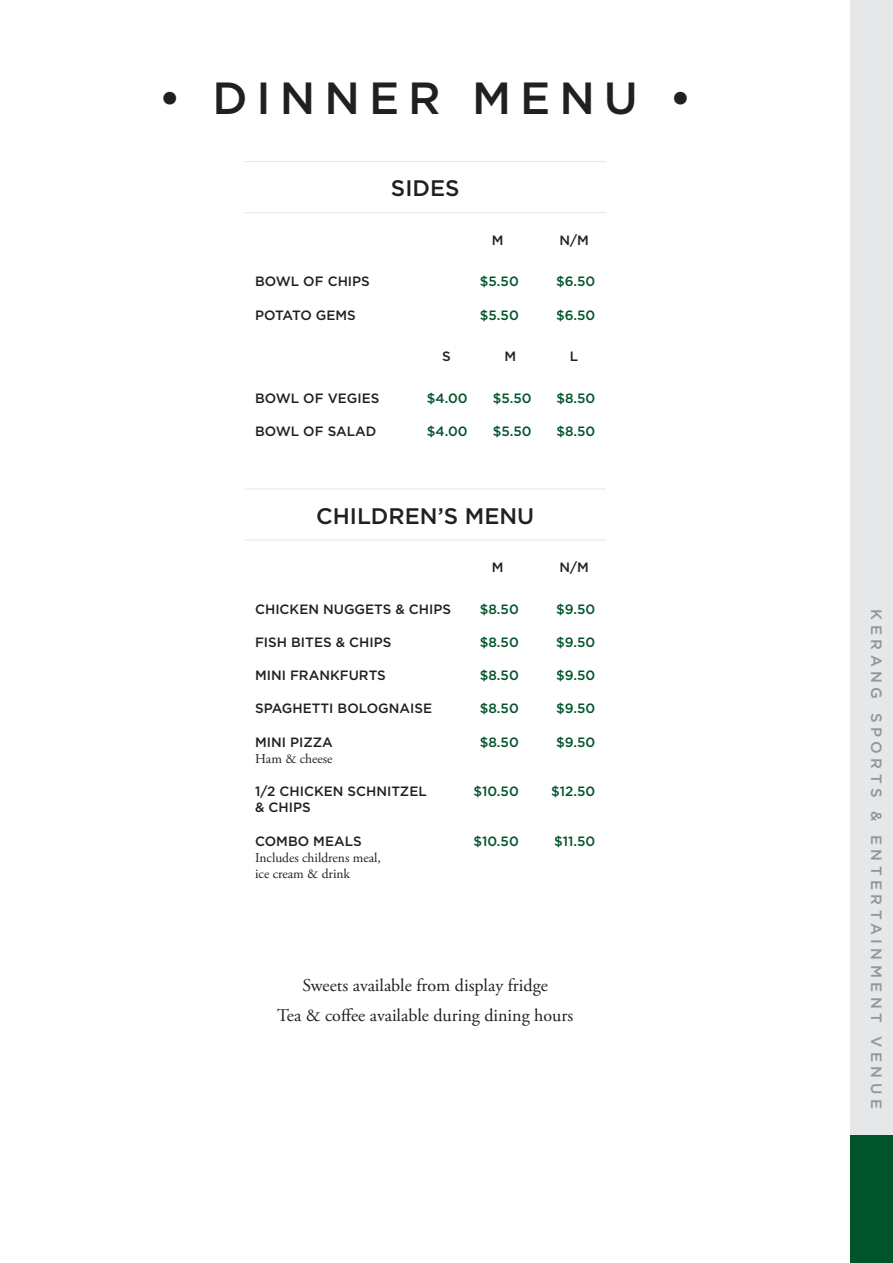
<style>
.page{position:relative;width:893px;height:1263px;background:#fff}
.page>*{position:absolute;margin:0;border:0;box-sizing:border-box;transform-origin:0 0}
.t1{font:500 45px "Gotham";letter-spacing:.2em;color:#221f1f}
.t2{font:500 22.5px "Gotham";color:#221f1f}
.t3{font:18px/30.2px "Adobe Garamond Pro";color:#221f1f;text-align:center}
.t4{font:500 15px "Gotham";letter-spacing:.3em;color:#939597}
.t5{font:500 13.5px "Gotham";color:#221f1f}
.t6{font:500 13.5px "Gotham";color:#00542b}
.t7{font:13.5px/16.2px "Adobe Garamond Pro";color:#221f1f}
.t8{font:500 13.5px "Gotham";letter-spacing:-.02em;color:#221f1f}
</style>
<div class="page">
<div style="left:850px;top:0;width:43px;height:1135px;background:#e6e7e8"></div>
<div style="left:850px;top:1135px;width:43px;height:128px;background:#00542b"></div>
<hr style="left:244px;top:161px;width:362px;height:1px;background:#e6e7e8">
<hr style="left:244px;top:489px;width:362px;height:1px;background:#e6e7e8">
<hr style="left:244px;top:212px;width:362px;height:1px;background:#e6e7e8">
<hr style="left:244px;top:540px;width:362px;height:1px;background:#e6e7e8">
<h1 class="t1" style="left:159px;top:78px;width:534px">• DINNER MENU •</h1>
<h2 class="t2" style="left:391px;top:178px;width:70px">SIDES</h2>
<p class="t5" style="left:492px;top:234px;width:13px">M</p>
<p class="t5" style="left:559px;top:234px;width:31px">N/M</p>
<p class="t5" style="left:255px;top:276px;width:116px">BOWL OF CHIPS</p>
<p class="t6" style="left:480px;top:276px;width:40px">$5.50</p>
<p class="t6" style="left:556px;top:276px;width:41px">$6.50</p>
<p class="t8" style="left:255px;top:309px;width:102px">POTATO GEMS</p>
<p class="t6" style="left:480px;top:309px;width:40px">$5.50</p>
<p class="t6" style="left:556px;top:309px;width:41px">$6.50</p>
<p class="t5" style="left:442px;top:350px;width:10px">S</p>
<p class="t5" style="left:504px;top:350px;width:13px">M</p>
<p class="t5" style="left:570px;top:350px;width:10px">L</p>
<p class="t5" style="left:255px;top:392px;width:126px">BOWL OF VEGIES</p>
<p class="t6" style="left:427px;top:392px;width:42px">$4.00</p>
<p class="t6" style="left:493px;top:392px;width:40px">$5.50</p>
<p class="t6" style="left:556px;top:392px;width:40px">$8.50</p>
<p class="t5" style="left:255px;top:425px;width:123px">BOWL OF SALAD</p>
<p class="t6" style="left:427px;top:425px;width:42px">$4.00</p>
<p class="t6" style="left:493px;top:425px;width:40px">$5.50</p>
<p class="t6" style="left:556px;top:425px;width:40px">$8.50</p>
<h2 class="t2" style="left:316px;top:505px;width:220px">CHILDREN’S MENU</h2>
<p class="t5" style="left:492px;top:561px;width:13px">M</p>
<p class="t5" style="left:559px;top:561px;width:31px">N/M</p>
<p class="t5" style="left:255px;top:603px;width:197px">CHICKEN NUGGETS &amp; CHIPS</p>
<p class="t6" style="left:480px;top:603px;width:40px">$8.50</p>
<p class="t6" style="left:556px;top:603px;width:41px">$9.50</p>
<p class="t5" style="left:255px;top:636px;width:138px">FISH BITES &amp; CHIPS</p>
<p class="t6" style="left:480px;top:636px;width:40px">$8.50</p>
<p class="t6" style="left:556px;top:636px;width:41px">$9.50</p>
<p class="t5" style="left:255px;top:669px;width:132px">MINI FRANKFURTS</p>
<p class="t6" style="left:480px;top:669px;width:40px">$8.50</p>
<p class="t6" style="left:556px;top:669px;width:41px">$9.50</p>
<p class="t5" style="left:255px;top:703px;width:178px">SPAGHETTI BOLOGNAISE</p>
<p class="t6" style="left:480px;top:703px;width:40px">$8.50</p>
<p class="t6" style="left:556px;top:703px;width:41px">$9.50</p>
<p class="t5" style="left:255px;top:736px;width:79px">MINI PIZZA</p>
<p class="t6" style="left:480px;top:736px;width:40px">$8.50</p>
<p class="t6" style="left:556px;top:736px;width:41px">$9.50</p>
<p class="t7" style="left:255px;top:752px;width:79px">Ham &amp; cheese</p>
<p class="t5" style="left:255px;top:785px;width:173px">1/2 CHICKEN SCHNITZEL</p>
<p class="t6" style="left:473px;top:785px;width:47px">$10.50</p>
<p class="t6" style="left:551px;top:785px;width:46px">$12.50</p>
<p class="t5" style="left:255px;top:801px;width:57px">&amp; CHIPS</p>
<p class="t5" style="left:255px;top:835px;width:108px">COMBO MEALS</p>
<p class="t6" style="left:473px;top:835px;width:47px">$10.50</p>
<p class="t6" style="left:554px;top:835px;width:43px">$11.50</p>
<p class="t7" style="left:255px;top:851px;width:127px">Includes childrens meal, ice cream &amp; drink</p>
<h3 class="t3" style="left:277px;top:972px;width:298px">Sweets available from display fridge<br>Tea &amp; coffee available during dining hours</h3>
<p class="t4" style="left:883px;top:609px;width:501px;rotate:90deg">KERANG SPORTS &amp; ENTERTAINMENT VENUE</p>
</div>
